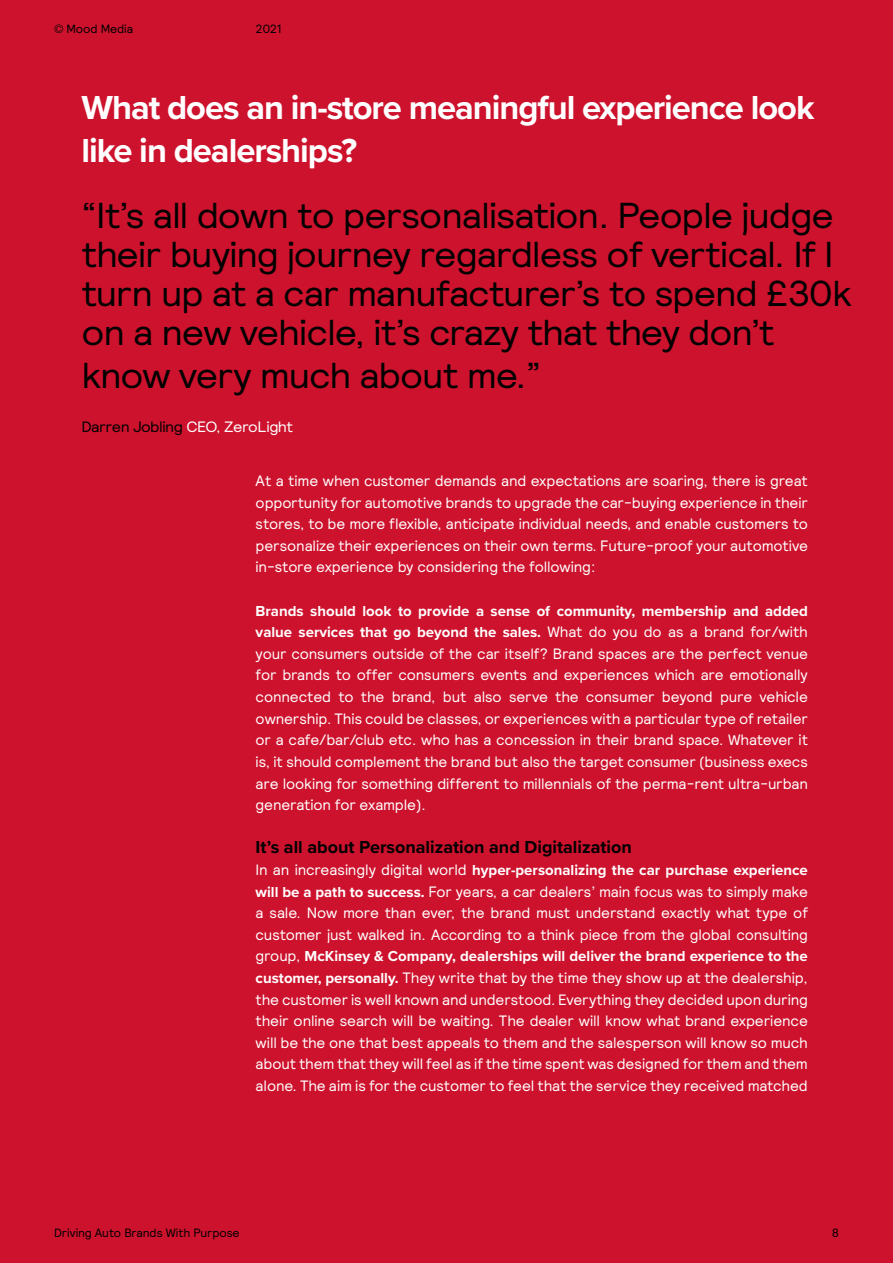
<style>
.page{position:relative;width:893px;height:1263px;background:#cd122d}
.page>*{position:absolute;margin:0;border:0;box-sizing:border-box;transform-origin:0 0}
.t1{font:36px/39px "Relative";letter-spacing:-.03em;color:#000;scale:1.05 1}
.t2{font:700 34.5px/43.2px "Proxima Nova";letter-spacing:-.03em;color:#fff}
.t3{font:700 18px "Proxima Nova";color:#000}
.t4{font:15px/21.6px "Relative";letter-spacing:-.01em;color:#fff;text-align:justify}
.t5{font:700 15px/21.6px "Proxima Nova";color:#fff}
.t6{font:15px "Relative";letter-spacing:-.03em;color:#000;scale:1.05 1}
.t7{font:12px "Relative";letter-spacing:-.005em;color:#000}
.s1{color:#fff}
.s2{font-family:"Relative";font-weight:400}
.s3{font-family:"Proxima Nova";font-weight:700}
</style>
<div class="page">
<p class="t7" style="left:54px;top:21px;width:81px">© Mood Media</p>
<p class="t7" style="left:256px;top:21px;width:27px">2021</p>
<h2 class="t2" style="left:81px;top:85px;width:735px">What does an in-store meaningful experience look like in dealerships?</h2>
<h1 class="t1" style="left:81px;top:195px;width:735px">“It’s all down to personalisation. People judge their buying journey regardless of vertical. If I turn up at a car manufacturer’s to spend £30k on a new vehicle, it’s crazy that they don’t</h1>
<h1 class="t1" style="left:81px;top:355px;width:439px">know very much about me.”</h1>
<p class="t6" style="left:81px;top:417px;width:203px">Darren Jobling <span class="s1">CEO, ZeroLight</span></p>
<p class="t4" style="left:256px;top:469px;width:554px">At a time when customer demands and expectations are soaring, there is great opportunity for automotive brands to upgrade the car-buying experience in their stores, to be more flexible, anticipate individual needs, and enable customers to personalize their experiences on their own terms. Future-proof your automotive in-store experience by considering the following:</p>
<p class="t5" style="left:256px;top:599px;width:554px">Brands should look to provide a sense of community, membership and added value services that go beyond the sales. <span class="s2">What do you do as a brand for/with</span></p>
<p class="t4" style="left:256px;top:642px;width:554px">your consumers outside of the car itself? Brand spaces are the perfect venue for brands to offer consumers events and experiences which are emotionally connected to the brand, but also serve the consumer beyond pure vehicle ownership. This could be classes, or experiences with a particular type of retailer or a cafe/bar/club etc. who has a concession in their brand space. Whatever it is, it should complement the brand but also the target consumer (business execs are looking for something different to millennials of the perma-rent ultra-urban generation for example).</p>
<p class="t3" style="left:256px;top:834px;width:378px">It’s all about Personalization and Digitalization</p>
<p class="t5" style="left:256px;top:859px;width:554px"><span class="s2">In an increasingly digital world</span> hyper-personalizing the car purchase experience</p>
<p class="t4" style="left:256px;top:880px;width:554px"><span class="s3">will be a path to success.</span> For years, a car dealers’ main focus was to simply make a sale. Now more than ever, the brand must understand exactly what type of customer just walked in. According to a think piece from the global consulting</p>
<p class="t5" style="left:256px;top:945px;width:554px"><span class="s2">group,</span> McKinsey &amp; Company, dealerships will deliver the brand experience to the</p>
<p class="t4" style="left:256px;top:966px;width:554px"><span class="s3">customer, personally.</span> They write that by the time they show up at the dealership, the customer is well known and understood. Everything they decided upon during their online search will be waiting. The dealer will know what brand experience will be the one that best appeals to them and the salesperson will know so much about them that they will feel as if the time spent was designed for them and them alone. The aim is for the customer to feel that the service they received matched</p>
<p class="t7" style="left:54px;top:1225px;width:187px">Driving Auto Brands With Purpose</p>
<p class="t7" style="left:832px;top:1225px;width:9px">8</p>
</div>
